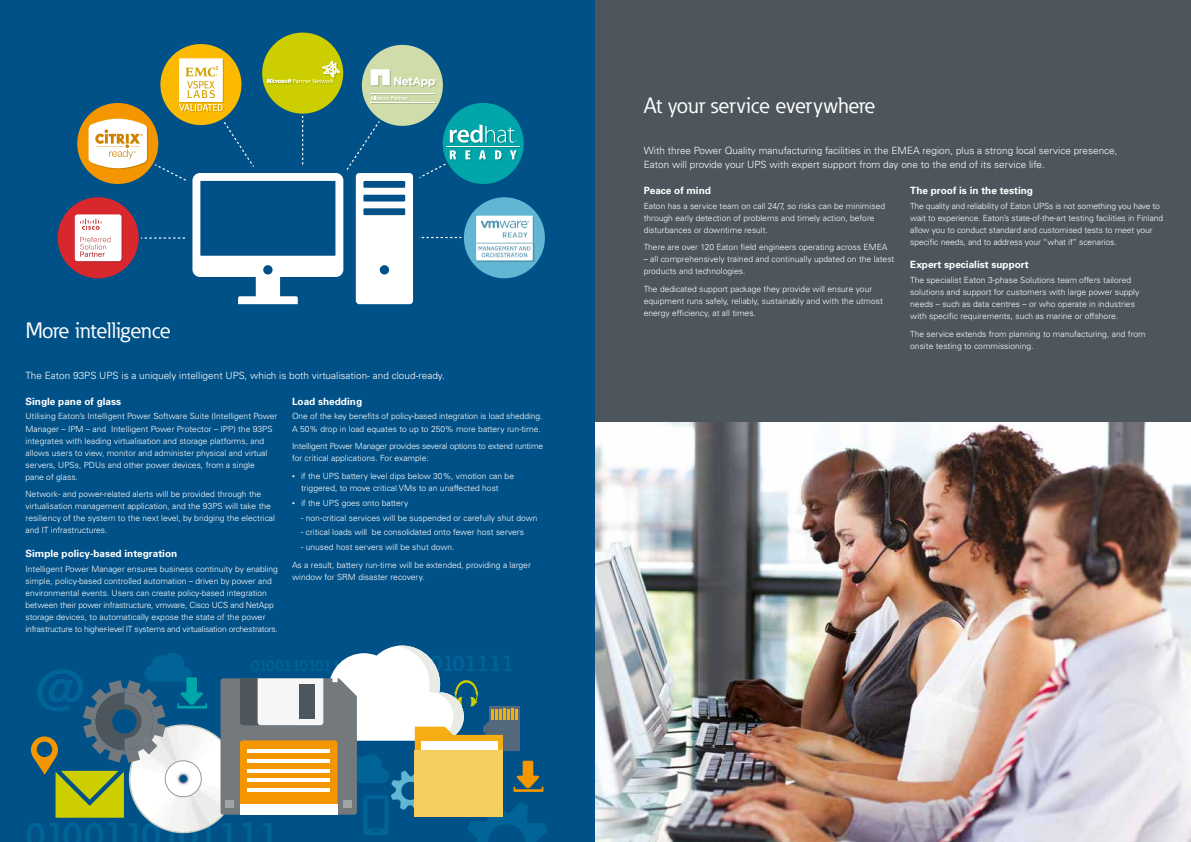
<style>
.page{position:relative;width:1191px;height:842px;background:#fff}
.page>*{position:absolute;margin:0;border:0;box-sizing:border-box;transform-origin:0 0}
.t1{font:22px "Eaton";letter-spacing:-.01em;color:#fff}
.t2{font:300 10px/14px "Univers";color:#fff}
.t3{font:700 10px "Univers";color:#fff}
.t4{font:300 8.5px/12px "Univers";color:#fff}
.t5{font:300 8.5px/12px "Univers";letter-spacing:-.02em;color:#fff}
.s1{font-weight:400;font-size:8px}
</style>
<div class="page">
<div style="left:0;top:0;width:595px;height:842px;background:#005187"></div>
<svg style="left:31px;top:645px;width:516px;height:197px"></svg>
<img style="left:595px;top:421px;width:596px;height:421px">
<div style="left:595px;top:0;width:596px;height:421px;background:#4c565c"></div>
<svg style="left:55px;top:195px;width:86px;height:86px"></svg>
<svg style="left:461px;top:195px;width:86px;height:86px"></svg>
<svg style="left:158px;top:42px;width:86px;height:85px"></svg>
<svg style="left:359px;top:43px;width:86px;height:85px"></svg>
<div style="left:260px;top:30px;width:85px;height:86px;background:#cdce00;border:2px solid #005187;border-radius:50%"></div>
<svg style="left:75px;top:58px;width:459px;height:247px"></svg>
<h1 class="t1" style="left:26px;top:317px;width:147px">More intelligence</h1>
<p class="t2" style="left:26px;top:369px;width:421px">The Eaton 93PS UPS is a uniquely intelligent UPS, which is both virtualisation- and cloud-ready.</p>
<p class="t3" style="left:26px;top:395px;width:97px">Single pane of glass</p>
<p class="t4" style="left:26px;top:410px;width:253px">Utilising Eaton’s Intelligent Power Software Suite (Intelligent Power Manager – IPM – and Intelligent Power Protector – IPP) the 93PS integrates with leading virtualisation and storage platforms, and allows users to view, monitor and administer physical and virtual servers, UPSs, PDUs and other power devices, from a single<br>pane of glass.</p>
<p class="t4" style="left:26px;top:488px;width:251px">Network- and power-related alerts will be provided through the virtualisation management application, and the 93PS will take the resiliency of the system to the next level, by bridging the electrical and IT infrastructures.</p>
<p class="t3" style="left:26px;top:547px;width:153px">Simple policy-based integration</p>
<p class="t4" style="left:26px;top:563px;width:254px">Intelligent Power Manager ensures business continuity by enabling simple, policy-based controlled automation – driven by power and environmental events. Users can create policy-based integration between their power infrastructure, vmware, Cisco UCS and NetApp storage devices, to automatically expose the state of the power infrastructure to higher-level IT systems and virtualisation orchestrators.</p>
<p class="t3" style="left:292px;top:395px;width:72px">Load shedding</p>
<p class="t4" style="left:292px;top:410px;width:252px">One of the key benefits of policy-based integration is load shedding.<br>A 50% drop in load equates to up to 250% more battery run-time.</p>
<p class="t5" style="left:292px;top:440px;width:252px">Intelligent Power Manager provides several options to extend runtime for critical applications. For example:</p>
<p class="t4" style="left:301px;top:470px;width:214px;text-indent:-9px"><span class="s1">•</span> if the UPS battery level dips below 30%, vmotion can be triggered, to move critical VMs to an unaffected host</p>
<p class="t4" style="left:292px;top:496px;width:118px"><span class="s1">•</span> if the UPS goes onto battery</p>
<p class="t4" style="left:301px;top:511px;width:238px">- non-critical services will be suspended or carefully shut down</p>
<p class="t4" style="left:301px;top:526px;width:224px">- critical loads will be consolidated onto fewer host servers</p>
<p class="t4" style="left:292px;top:538px;width:240px;line-height:17.7px;text-indent:9px">- unused host servers will be shut down.<br>As a result, battery run-time will be extended, providing a larger</p>
<p class="t4" style="left:292px;top:571px;width:134px">window for SRM disaster recovery.</p>
<h1 class="t1" style="left:643px;top:92px;width:233px">At your service everywhere</h1>
<p class="t2" style="left:643px;top:144px;width:475px">With three Power Quality manufacturing facilities in the EMEA region, plus a strong local service presence,<br>Eaton will provide your UPS with expert support from day one to the end of its service life.</p>
<p class="t3" style="left:643px;top:184px;width:69px">Peace of mind</p>
<p class="t4" style="left:643px;top:199px;width:243px">Eaton has a service team on call 24/7, so risks can be minimised through early detection of problems and timely action, before disturbances or downtime result.</p>
<p class="t4" style="left:643px;top:241px;width:245px">There are over 120 Eaton field engineers operating across EMEA</p>
<p class="t4" style="left:643px;top:253px;width:252px">– all comprehensively trained and continually updated on the latest products and technologies.</p>
<p class="t4" style="left:643px;top:283px;width:241px">The dedicated support package they provide will ensure your equipment runs safely, reliably, sustainably and with the utmost energy efficiency, at all times.</p>
<p class="t3" style="left:910px;top:184px;width:124px">The proof is in the testing</p>
<p class="t4" style="left:910px;top:199px;width:254px">The quality and reliability of Eaton UPSs is not something you have to wait to experience. Eaton’s state-of-the-art testing facilities in Finland allow you to conduct standard and customised tests to meet your specific needs, and to address your “what if” scenarios.</p>
<p class="t3" style="left:910px;top:258px;width:120px">Expert specialist support</p>
<p class="t4" style="left:910px;top:274px;width:231px">The specialist Eaton 3-phase Solutions team offers tailored solutions and support for customers with large power supply needs – such as data centres – or who operate in industries with specific requirements, such as marine or offshore.</p>
<p class="t4" style="left:910px;top:328px;width:237px">The service extends from planning to manufacturing, and from onsite testing to commissioning.</p>
</div>
